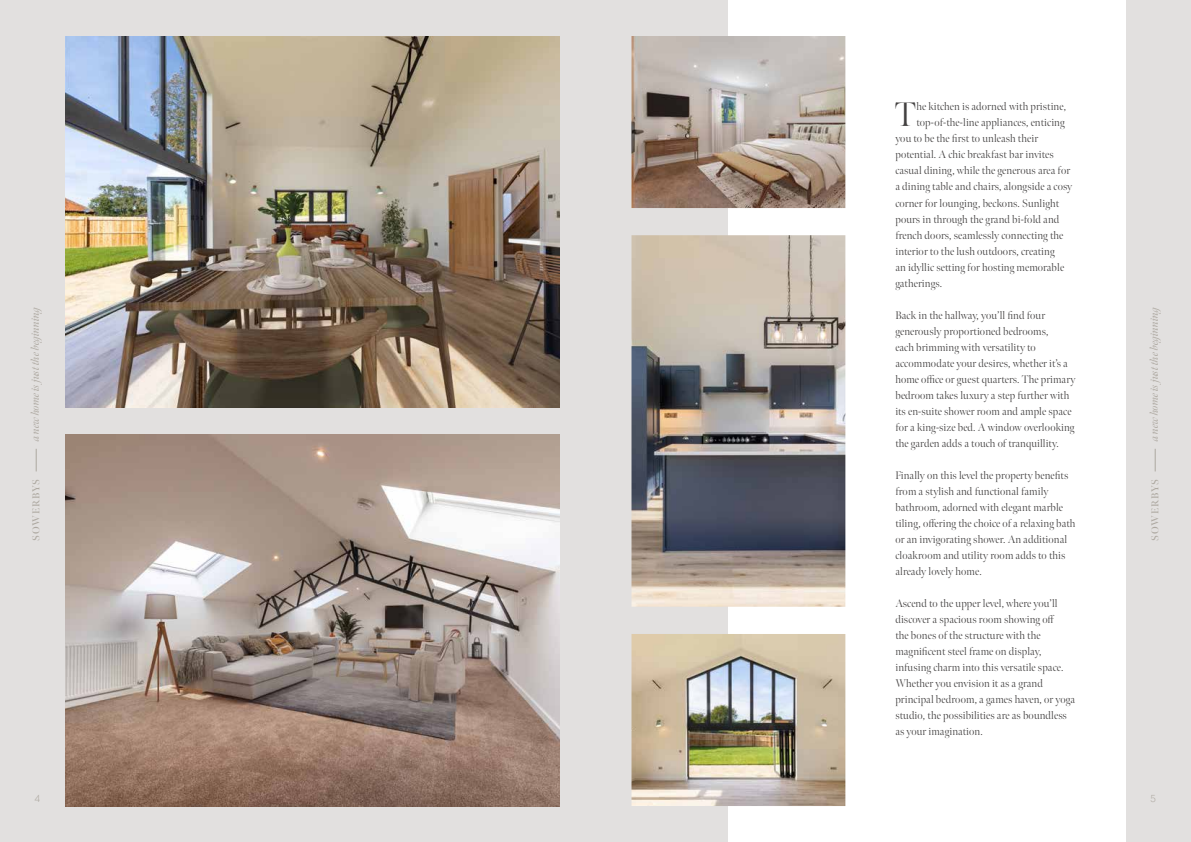
<style>
.page{position:relative;width:1191px;height:842px;background:#fff}
.page>*{position:absolute;margin:0;border:0;box-sizing:border-box;transform-origin:0 0}
.t1{font:300 34px "Meno Banner";color:#434141}
.t2{font:300 11px/16px "Meno Banner";letter-spacing:.01em;color:#434141}
.t3{font:italic 11px "Meno Banner";letter-spacing:-.01em;color:#ada8a0}
.t4{font:600 10px "Meno Banner";letter-spacing:.08em;color:#ada8a0}
.t5{font:300 10px "Quasimoda";color:#ada8a0}
</style>
<div class="page">
<div style="left:0;top:0;width:595px;height:842px;background:#e2e0df"></div>
<div style="left:595px;top:0;width:596px;height:842px;background:#e2e0df"></div>
<svg style="left:36px;top:449px;width:1px;height:22px"></svg>
<svg style="left:1155px;top:449px;width:1px;height:22px"></svg>
<div style="left:728px;top:0;width:397px;height:842px;background:#fff"></div>
<img style="left:631px;top:235px;width:214px;height:372px">
<img style="left:631px;top:36px;width:214px;height:172px">
<img style="left:631px;top:634px;width:214px;height:172px">
<img style="left:66px;top:36px;width:493px;height:371px">
<img style="left:66px;top:434px;width:493px;height:372px">
<h1 class="t1" style="left:894px;top:94px;width:23px">T</h1>
<p class="t2" style="left:916px;top:99px;width:151px">he kitchen is adorned with pristine,</p>
<p class="t2" style="left:916px;top:115px;width:150px">top-of-the-line appliances, enticing</p>
<p class="t2" style="left:895px;top:131px;width:144px">you to be the first to unleash their</p>
<p class="t2" style="left:895px;top:147px;width:160px">potential. A chic breakfast bar invites</p>
<p class="t2" style="left:895px;top:163px;width:176px">casual dining, while the generous area for</p>
<p class="t2" style="left:895px;top:179px;width:178px">a dining table and chairs, alongside a cosy</p>
<p class="t2" style="left:895px;top:195px;width:165px">corner for lounging, beckons. Sunlight</p>
<p class="t2" style="left:895px;top:211px;width:165px">pours in through the grand bi-fold and</p>
<p class="t2" style="left:895px;top:227px;width:170px">french doors, seamlessly connecting the</p>
<p class="t2" style="left:895px;top:243px;width:161px">interior to the lush outdoors, creating</p>
<p class="t2" style="left:895px;top:259px;width:170px">an idyllic setting for hosting memorable</p>
<p class="t2" style="left:895px;top:275px;width:48px">gatherings.</p>
<p class="t2" style="left:895px;top:307px;width:181px">Back in the hallway, you’ll find four generously proportioned bedrooms,<br>each brimming with versatility to accommodate your desires, whether it’s a home office or guest quarters. The primary bedroom takes luxury a step further with its en-suite shower room and ample space for a king-size bed. A window overlooking the garden adds a touch of tranquillity.</p>
<p class="t2" style="left:895px;top:467px;width:182px">Finally on this level the property benefits from a stylish and functional family bathroom, adorned with elegant marble tiling, offering the choice of a relaxing bath or an invigorating shower. An additional cloakroom and utility room adds to this already lovely home.</p>
<p class="t2" style="left:895px;top:595px;width:181px">Ascend to the upper level, where you’ll discover a spacious room showing off<br>the bones of the structure with the magnificent steel frame on display, infusing charm into this versatile space.<br>Whether you envision it as a grand principal bedroom, a games haven, or yoga studio, the possibilities are as boundless as your imagination.</p>
<p class="t3" style="left:29px;top:441px;width:138px;rotate:-90deg">a new home is just the beginning</p>
<p class="t3" style="left:1147px;top:441px;width:138px;rotate:-90deg">a new home is just the beginning</p>
<p class="t4" style="left:30px;top:541px;width:63px;rotate:-90deg">SOWERBYS</p>
<p class="t4" style="left:1149px;top:541px;width:63px;rotate:-90deg">SOWERBYS</p>
<p class="t5" style="left:35px;top:791px;width:7px">4</p>
<p class="t5" style="left:1150px;top:791px;width:7px">5</p>
</div>
